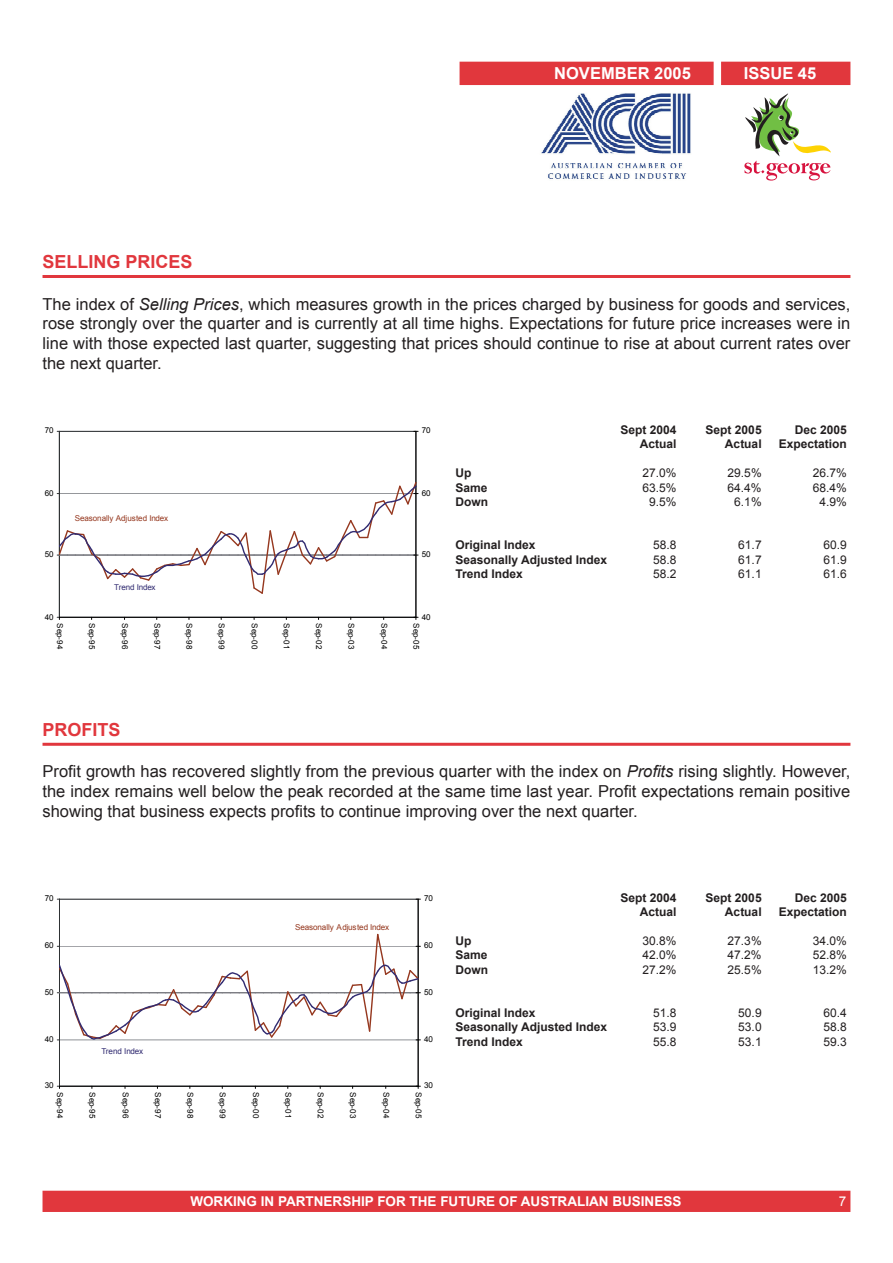
<style>
.page{position:relative;width:893px;height:1263px;background:#fff}
.page>*{position:absolute;margin:0;border:0;box-sizing:border-box;transform-origin:0 0}
.t1{font:700 18px "Arial";color:#e1373d}
.t2{font:16.5px/19.8px "Arial";color:#231f20;text-align:justify}
.t3{font:700 16.5px "Arial";color:#fff}
.t4{font:700 13.5px "Arial";color:#fff}
.t5{font:700 12px "Arial";color:#231f20}
.t6{font:12px "Arial";color:#231f20}
.t7{font:8.1px "Arial";color:#000}
.t8{font:8.1px "Arial";letter-spacing:-.01em;color:#95371e}
.t9{font:8.1px "Arial";letter-spacing:-.025em;color:#312b71}
.s1{font-style:italic}
</style>
<div class="page">
<div style="left:43px;top:1191px;width:807px;height:20px;background:#e1373d"></div>
<div style="left:43px;top:1191px;width:807px;height:21px;border:2px solid #e1373d"></div>
<div style="left:722px;top:62px;width:128px;height:22px;background:#e1373d"></div>
<div style="left:721px;top:62px;width:129px;height:23px;border:2px solid #e1373d"></div>
<div style="left:460px;top:62px;width:253px;height:22px;background:#e1373d"></div>
<div style="left:460px;top:62px;width:254px;height:23px;border:2px solid #e1373d"></div>
<img style="left:541px;top:93px;width:150px;height:86px">
<svg style="left:744px;top:94px;width:87px;height:87px"></svg>
<hr style="left:43px;top:275px;width:807px;height:3px;background:#e1373d">
<hr style="left:43px;top:743px;width:807px;height:3px;background:#e1373d">
<hr style="left:59px;top:431px;width:357px;height:1px;background:#2e3133">
<hr style="left:59px;top:431px;width:1px;height:186px;background:#2e3133">
<hr style="left:59px;top:617px;width:357px;height:1px;background:#000">
<hr style="left:416px;top:431px;width:1px;height:186px;background:#000">
<svg style="left:57px;top:482px;width:361px;height:113px"></svg>
<hr style="left:59px;top:899px;width:359px;height:1px;background:#2e3133">
<hr style="left:59px;top:899px;width:1px;height:187px;background:#2e3133">
<hr style="left:59px;top:1086px;width:359px;height:1px;background:#000">
<hr style="left:418px;top:899px;width:1px;height:187px;background:#000">
<svg style="left:57px;top:933px;width:363px;height:108px"></svg>
<p class="t1" style="left:43px;top:250px;width:152px">SELLING PRICES</p>
<p class="t3" style="left:554px;top:63px;width:138px">NOVEMBER 2005</p>
<p class="t3" style="left:744px;top:63px;width:74px">ISSUE 45</p>
<p class="t2" style="left:43px;top:294px;width:809px">The index of <span class="s1">Selling Prices</span>, which measures growth in the prices charged by business for goods and services, rose strongly over the quarter and is currently at all time highs. Expectations for future price increases were in line with those expected last quarter, suggesting that prices should continue to rise at about current rates over the next quarter.</p>
<p class="t7" style="left:45px;top:425px;width:10px">70</p>
<p class="t7" style="left:422px;top:425px;width:10px">70</p>
<p class="t7" style="left:45px;top:487px;width:10px">60</p>
<p class="t7" style="left:422px;top:487px;width:10px">60</p>
<p class="t8" style="left:75px;top:513px;width:95px">Seasonally Adjusted Index</p>
<p class="t7" style="left:45px;top:549px;width:10px">50</p>
<p class="t7" style="left:422px;top:549px;width:10px">50</p>
<p class="t9" style="left:114px;top:582px;width:43px">Trend Index</p>
<p class="t7" style="left:45px;top:611px;width:10px">40</p>
<p class="t7" style="left:422px;top:611px;width:10px">40</p>
<p class="t7" style="left:65px;top:623px;width:27px;rotate:90deg">Sep-94</p>
<p class="t7" style="left:97px;top:623px;width:27px;rotate:90deg">Sep-95</p>
<p class="t7" style="left:130px;top:623px;width:27px;rotate:90deg">Sep-96</p>
<p class="t7" style="left:163px;top:623px;width:27px;rotate:90deg">Sep-97</p>
<p class="t7" style="left:195px;top:623px;width:27px;rotate:90deg">Sep-98</p>
<p class="t7" style="left:227px;top:623px;width:27px;rotate:90deg">Sep-99</p>
<p class="t7" style="left:260px;top:623px;width:27px;rotate:90deg">Sep-00</p>
<p class="t7" style="left:292px;top:623px;width:23px;rotate:90deg">Sep-0</p>
<p class="t7" style="left:324px;top:623px;width:23px;rotate:90deg">Sep-0</p>
<p class="t7" style="left:357px;top:623px;width:27px;rotate:90deg">Sep-03</p>
<p class="t7" style="left:389px;top:623px;width:27px;rotate:90deg">Sep-04</p>
<p class="t7" style="left:422px;top:623px;width:27px;rotate:90deg">Sep-05</p>
<p class="t5" style="left:621px;top:422px;width:58px">Sept 2004</p>
<p class="t5" style="left:706px;top:422px;width:58px">Sept 2005</p>
<p class="t5" style="left:795px;top:422px;width:54px">Dec 2005</p>
<p class="t5" style="left:640px;top:436px;width:38px">Actual</p>
<p class="t5" style="left:725px;top:436px;width:38px">Actual</p>
<p class="t5" style="left:779px;top:436px;width:70px">Expectation</p>
<p class="t5" style="left:455px;top:465px;width:17px">Up</p>
<p class="t6" style="left:643px;top:465px;width:64px">27.0% 2</p>
<p class="t6" style="left:734px;top:465px;width:57px">9.5% 2</p>
<p class="t6" style="left:819px;top:465px;width:29px">6.7%</p>
<p class="t5" style="left:455px;top:479px;width:34px">Same</p>
<p class="t6" style="left:643px;top:479px;width:36px">63.5%</p>
<p class="t6" style="left:728px;top:479px;width:36px">64.4%</p>
<p class="t6" style="left:813px;top:479px;width:36px">68.4%</p>
<p class="t5" style="left:455px;top:494px;width:34px">Down</p>
<p class="t6" style="left:649px;top:494px;width:29px">9.5%</p>
<p class="t6" style="left:734px;top:494px;width:29px">6.1 %</p>
<p class="t6" style="left:819px;top:494px;width:29px">4.9%</p>
<p class="t5" style="left:455px;top:537px;width:82px">Original Index</p>
<p class="t6" style="left:653px;top:537px;width:25px">58.8</p>
<p class="t6" style="left:738px;top:537px;width:25px">61 .7</p>
<p class="t6" style="left:823px;top:537px;width:25px">60.9</p>
<p class="t5" style="left:455px;top:551px;width:153px">Seasonally Adjusted Index</p>
<p class="t6" style="left:653px;top:551px;width:25px">58.8</p>
<p class="t6" style="left:738px;top:551px;width:25px">61 .7</p>
<p class="t6" style="left:823px;top:551px;width:25px">61 .9</p>
<p class="t5" style="left:455px;top:566px;width:69px">Trend Index</p>
<p class="t6" style="left:653px;top:566px;width:21px">58.2</p>
<p class="t6" style="left:738px;top:566px;width:21px">61 .1</p>
<p class="t6" style="left:823px;top:566px;width:25px">61 .6</p>
<p class="t1" style="left:43px;top:718px;width:80px">PROFITS</p>
<p class="t2" style="left:43px;top:762px;width:809px">Profit growth has recovered slightly from the previous quarter with the index on <span class="s1">Profits</span> rising slightly. However, the index remains well below the peak recorded at the same time last year. Profit expectations remain positive showing that business expects profits to continue improving over the next quarter.</p>
<p class="t7" style="left:45px;top:893px;width:10px">70</p>
<p class="t7" style="left:424px;top:893px;width:10px">70</p>
<p class="t8" style="left:295px;top:922px;width:95px">Seasonally Adjusted Index</p>
<p class="t7" style="left:45px;top:940px;width:10px">60</p>
<p class="t7" style="left:424px;top:940px;width:10px">60</p>
<p class="t7" style="left:45px;top:987px;width:10px">50</p>
<p class="t7" style="left:424px;top:987px;width:10px">50</p>
<p class="t7" style="left:45px;top:1034px;width:10px">40</p>
<p class="t7" style="left:424px;top:1034px;width:10px">40</p>
<p class="t9" style="left:101px;top:1046px;width:43px">Trend Index</p>
<p class="t7" style="left:45px;top:1080px;width:10px">30</p>
<p class="t7" style="left:424px;top:1080px;width:10px">30</p>
<p class="t7" style="left:65px;top:1092px;width:28px;rotate:90deg">Sep-94</p>
<p class="t7" style="left:98px;top:1092px;width:28px;rotate:90deg">Sep-95</p>
<p class="t7" style="left:131px;top:1092px;width:28px;rotate:90deg">Sep-96</p>
<p class="t7" style="left:163px;top:1092px;width:28px;rotate:90deg">Sep-97</p>
<p class="t7" style="left:196px;top:1092px;width:28px;rotate:90deg">Sep-98</p>
<p class="t7" style="left:228px;top:1092px;width:28px;rotate:90deg">Sep-99</p>
<p class="t7" style="left:261px;top:1092px;width:28px;rotate:90deg">Sep-00</p>
<p class="t7" style="left:294px;top:1092px;width:23px;rotate:90deg">Sep-0</p>
<p class="t7" style="left:326px;top:1092px;width:23px;rotate:90deg">Sep-0</p>
<p class="t7" style="left:358px;top:1092px;width:28px;rotate:90deg">Sep-03</p>
<p class="t7" style="left:392px;top:1092px;width:28px;rotate:90deg">Sep-04</p>
<p class="t7" style="left:424px;top:1092px;width:28px;rotate:90deg">Sep-05</p>
<p class="t5" style="left:621px;top:890px;width:58px">Sept 2004</p>
<p class="t5" style="left:706px;top:890px;width:58px">Sept 2005</p>
<p class="t5" style="left:795px;top:890px;width:54px">Dec 2005</p>
<p class="t5" style="left:640px;top:904px;width:38px">Actual</p>
<p class="t5" style="left:725px;top:904px;width:38px">Actual</p>
<p class="t5" style="left:779px;top:904px;width:70px">Expectation</p>
<p class="t5" style="left:455px;top:933px;width:17px">Up</p>
<p class="t6" style="left:643px;top:933px;width:64px">30.8% 2</p>
<p class="t6" style="left:734px;top:933px;width:29px">7.3%</p>
<p class="t6" style="left:813px;top:933px;width:36px">34.0%</p>
<p class="t5" style="left:455px;top:947px;width:34px">Same</p>
<p class="t6" style="left:643px;top:947px;width:36px">42.0%</p>
<p class="t6" style="left:728px;top:947px;width:36px">47.2%</p>
<p class="t6" style="left:813px;top:947px;width:36px">52.8%</p>
<p class="t5" style="left:455px;top:962px;width:34px">Down</p>
<p class="t6" style="left:643px;top:962px;width:64px">27.2% 2</p>
<p class="t6" style="left:734px;top:962px;width:57px">5.5% 1</p>
<p class="t6" style="left:819px;top:962px;width:29px">3.2%</p>
<p class="t5" style="left:455px;top:1005px;width:82px">Original Index</p>
<p class="t6" style="left:653px;top:1005px;width:25px">51 .8</p>
<p class="t6" style="left:738px;top:1005px;width:25px">50.9</p>
<p class="t6" style="left:823px;top:1005px;width:25px">60.4</p>
<p class="t5" style="left:455px;top:1019px;width:153px">Seasonally Adjusted Index</p>
<p class="t6" style="left:653px;top:1019px;width:25px">53.9</p>
<p class="t6" style="left:738px;top:1019px;width:25px">53.0</p>
<p class="t6" style="left:823px;top:1019px;width:25px">58.8</p>
<p class="t5" style="left:455px;top:1034px;width:69px">Trend Index</p>
<p class="t6" style="left:653px;top:1034px;width:25px">55.8</p>
<p class="t6" style="left:738px;top:1034px;width:21px">53.1</p>
<p class="t6" style="left:823px;top:1034px;width:25px">59.3</p>
<p class="t4" style="left:190px;top:1192px;width:492px">WORKING IN PARTNERSHIP FOR THE FUTURE OF AUSTRALIAN BUSINESS</p>
</div>
